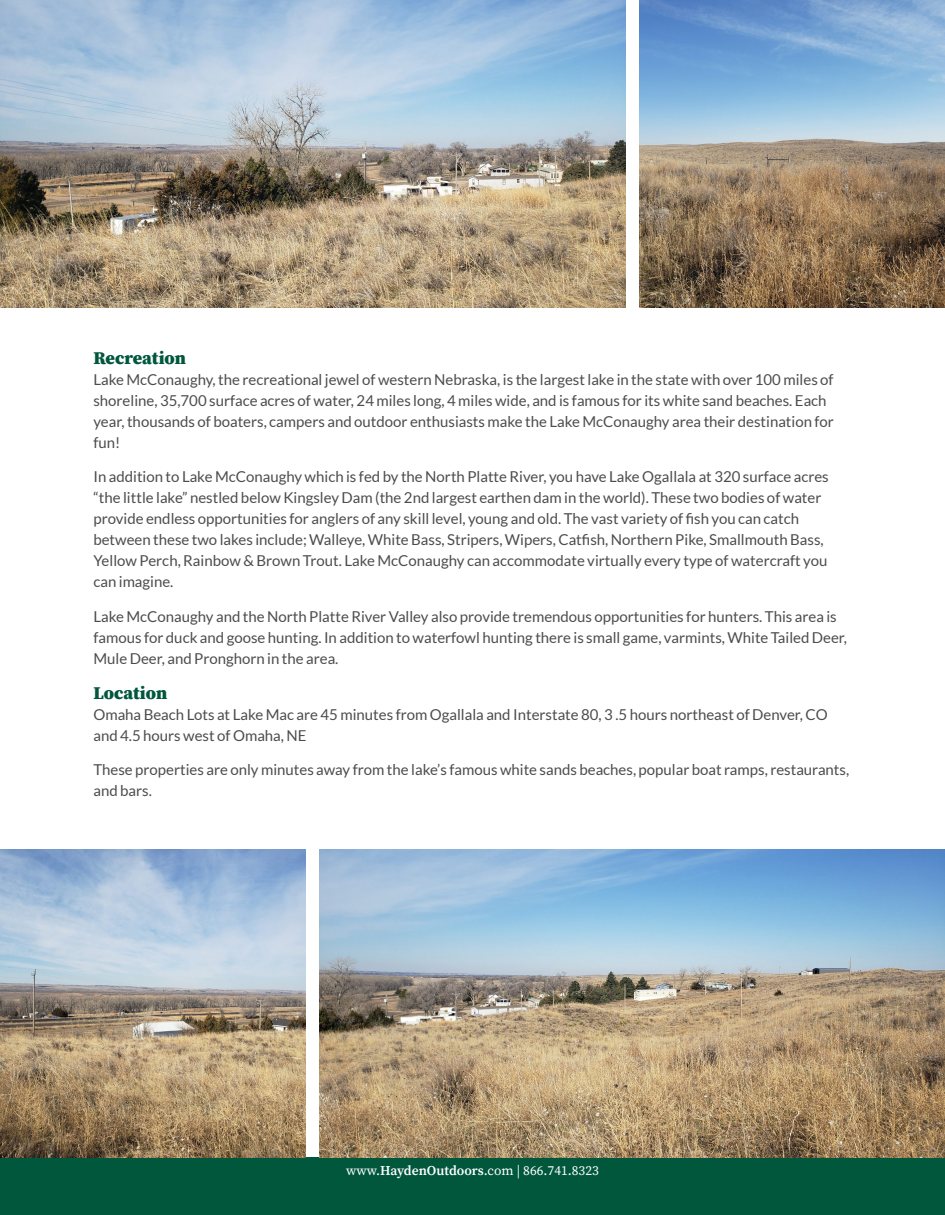
<style>
.page{position:relative;width:945px;height:1215px;background:#fff}
.page>*{position:absolute;margin:0;border:0;box-sizing:border-box;transform-origin:0 0}
.t1{font:900 18px "Source Serif Pro";color:#01573c}
.Description_Paragraph{font:15px/21px "Lato";color:#4b4c4d}
.t2{font:13.5px "Source Serif Pro";color:#fff}
.s1{font-weight:600}
</style>
<div class="page">
<div style="left:0;top:1158px;width:945px;height:57px;background:#01573c"></div>
<img style="left:639px;top:0;width:306px;height:308px">
<img style="left:320px;top:850px;width:625px;height:308px">
<img style="left:0;top:0;width:626px;height:308px">
<img style="left:0;top:850px;width:306px;height:308px">
<p class="t1" style="left:93px;top:345px;width:94px">Recreation</p>
<p class="Description_Paragraph" style="left:93px;top:369px;width:742px">Lake McConaughy, the recreational jewel of western Nebraska, is the largest lake in the state with over 100 miles of shoreline, 35,700 surface acres of water, 24 miles long, 4 miles wide, and is famous for its white sand beaches. Each year, thousands of boaters, campers and outdoor enthusiasts make the Lake McConaughy area their destination for fun!</p>
<p class="Description_Paragraph" style="left:93px;top:466px;width:737px">In addition to Lake McConaughy which is fed by the North Platte River, you have Lake Ogallala at 320 surface acres “the little lake” nestled below Kingsley Dam (the 2nd largest earthen dam in the world). These two bodies of water provide endless opportunities for anglers of any skill level, young and old. The vast variety of fish you can catch between these two lakes include; Walleye, White Bass, Stripers, Wipers, Catfish, Northern Pike, Smallmouth Bass, Yellow Perch, Rainbow &amp; Brown Trout. Lake McConaughy can accommodate virtually every type of watercraft you can imagine.</p>
<p class="Description_Paragraph" style="left:93px;top:606px;width:755px">Lake McConaughy and the North Platte River Valley also provide tremendous opportunities for hunters. This area is famous for duck and goose hunting. In addition to waterfowl hunting there is small game, varmints, White Tailed Deer,<br>Mule Deer, and Pronghorn in the area.</p>
<p class="t1" style="left:93px;top:680px;width:75px">Location</p>
<p class="Description_Paragraph" style="left:93px;top:704px;width:736px">Omaha Beach Lots at Lake Mac are 45 minutes from Ogallala and Interstate 80, 3 .5 hours northeast of Denver, CO and 4.5 hours west of Omaha, NE</p>
<p class="Description_Paragraph" style="left:93px;top:759px;width:757px">These properties are only minutes away from the lake’s famous white sands beaches, popular boat ramps, restaurants, and bars.</p>
<p class="t2" style="left:346px;top:1161px;width:254px">www.<span class="s1">HaydenOutdoors</span>.com | 866.741.8323</p>
</div>
